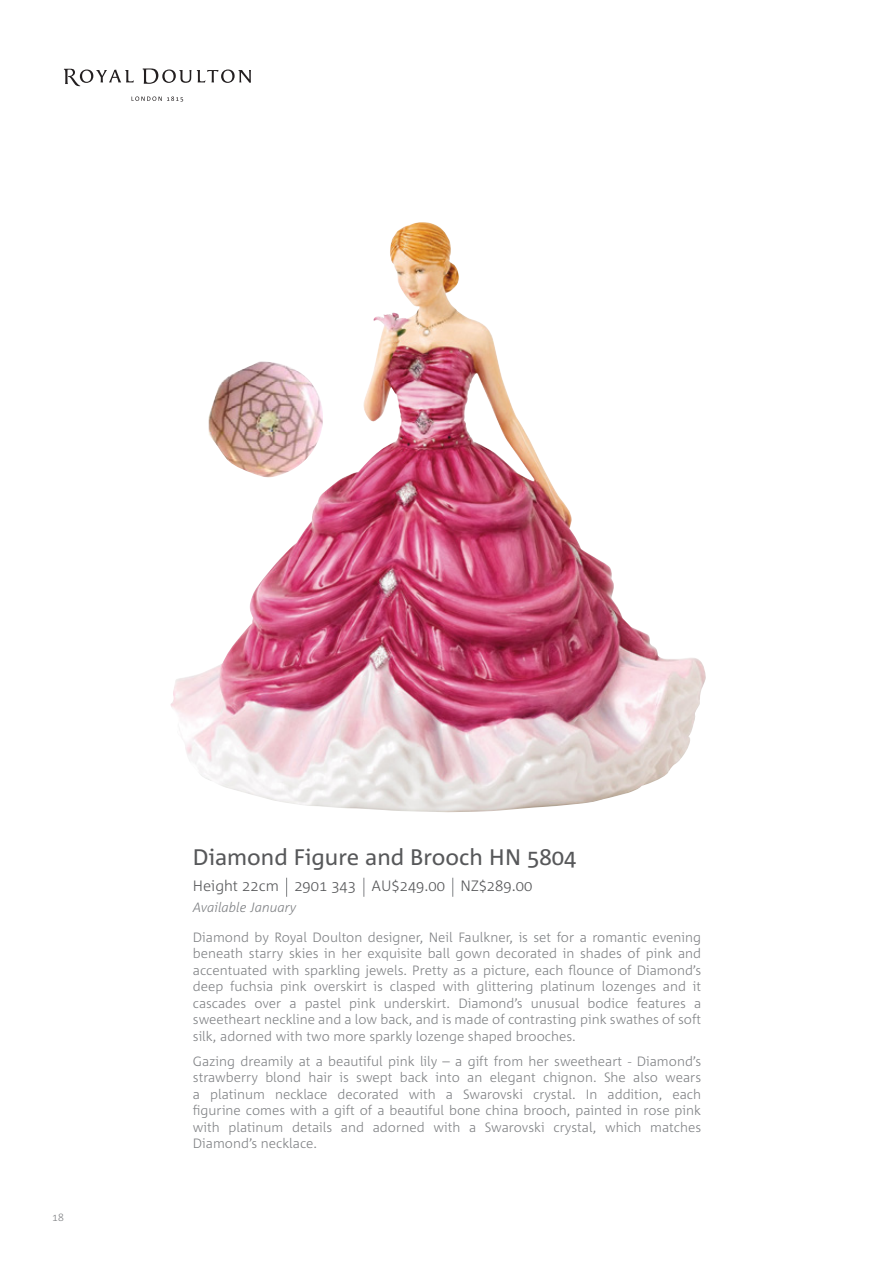
<style>
.page{position:relative;width:893px;height:1263px;background:#fff}
.page>*{position:absolute;margin:0;border:0;box-sizing:border-box;transform-origin:0 0}
.t1{font:22.5px "Corpid";color:#57585a}
.t2{font:300 15px "Corpid";color:#57585a}
.t3{font:300 13.5px/16.5px "Corpid";color:#808285;text-align:justify}
.t4{font:italic 300 13.5px "Corpid";color:#808285}
</style>
<div class="page">
<svg style="left:142px;top:68px;width:49px;height:16px"></svg>
<svg style="left:197px;top:70px;width:54px;height:13px"></svg>
<svg style="left:64px;top:69px;width:70px;height:17px"></svg>
<svg style="left:132px;top:96px;width:51px;height:6px"></svg>
<svg style="left:286px;top:878px;width:1px;height:19px"></svg>
<svg style="left:364px;top:878px;width:1px;height:19px"></svg>
<svg style="left:452px;top:878px;width:1px;height:19px"></svg>
<img style="left:170px;top:222px;width:434px;height:590px">
<img style="left:208px;top:361px;width:134px;height:118px">
<h1 class="t1" style="left:193px;top:845px;width:385px">Diamond Figure and Brooch HN 5804</h1>
<p class="t2" style="left:193px;top:878px;width:341px">Height 22cm 2901 343 AU$249.00 NZ$289.00</p>
<p class="t4" style="left:193px;top:900px;width:105px">Available January</p>
<p class="t3" style="left:193px;top:929px;width:510px">Diamond by Royal Doulton designer, Neil Faulkner, is set for a romantic evening beneath starry skies in her exquisite ball gown decorated in shades of pink and accentuated with sparkling jewels. Pretty as a picture, each flounce of Diamond’s deep fuchsia pink overskirt is clasped with glittering platinum lozenges and it cascades over a pastel pink underskirt. Diamond’s unusual bodice features a sweetheart neckline and a low back, and is made of contrasting pink swathes of soft silk, adorned with two more sparkly lozenge shaped brooches.</p>
<p class="t3" style="left:193px;top:1053px;width:510px">Gazing dreamily at a beautiful pink lily – a gift from her sweetheart - Diamond’s strawberry blond hair is swept back into an elegant chignon. She also wears a platinum necklace decorated with a Swarovski crystal. In addition, each figurine comes with a gift of a beautiful bone china brooch, painted in rose pink with platinum details and adorned with a Swarovski crystal, which matches Diamond’s necklace.</p>
</div>
